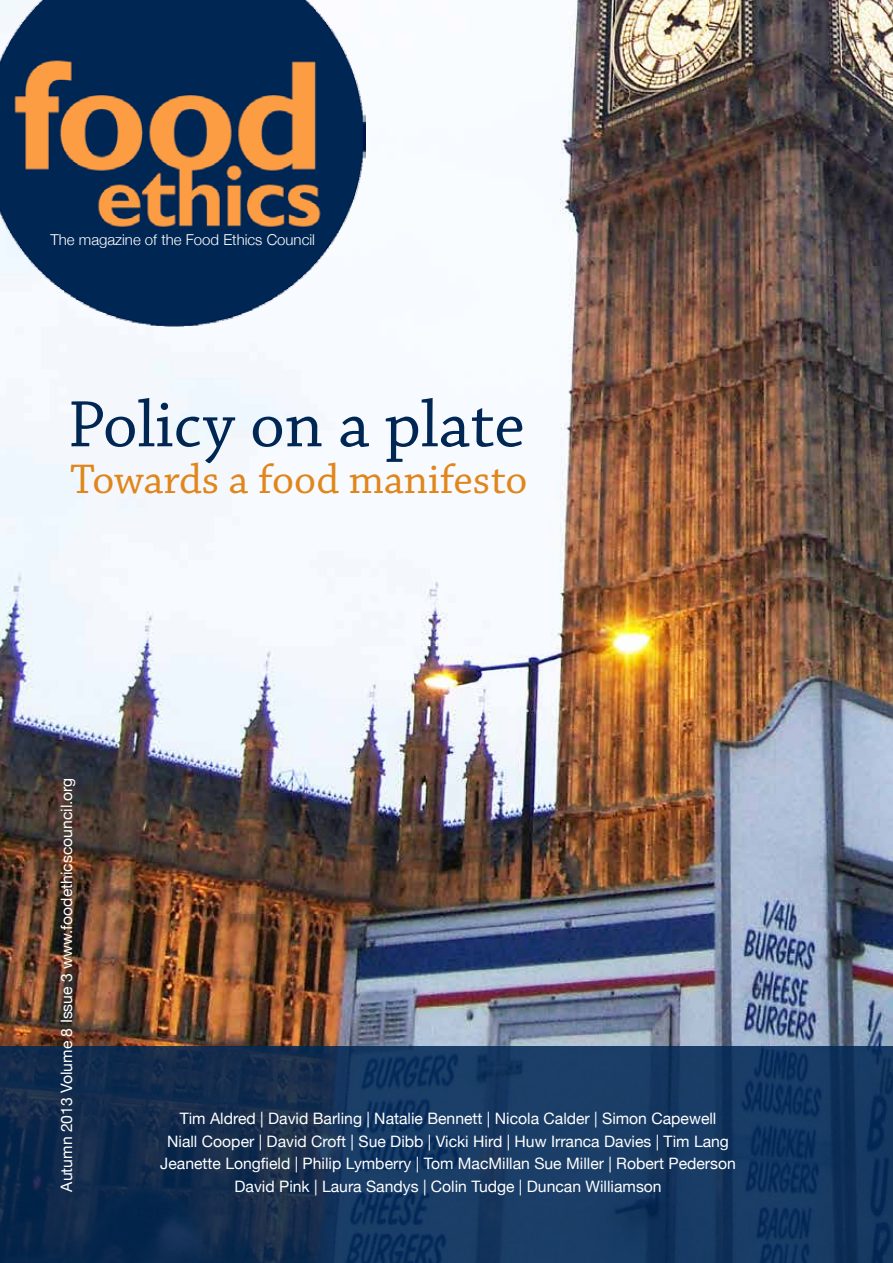
<style>
.page{position:relative;width:893px;height:1263px;background:#fff}
.page>*{position:absolute;margin:0;border:0;box-sizing:border-box;transform-origin:0 0}
.t1{font:69px "Chaparral Pro";color:#002754}
.t2{font:43.5px "Chaparral Pro";color:#e0861b}
.t3{font:15.75px/22.5px "Helvetica Neue";color:#fff;text-align:center}
.t4{font:300 15px "Helvetica Neue";color:#fff}
</style>
<div class="page">
<img style="left:0;top:0;width:893px;height:1046px">
<img style="left:0;top:0;width:365px;height:327px">
<svg style="left:0;top:1046px;width:893px;height:217px;background:#133359"></svg>
<p class="t4" style="left:50px;top:228px;width:266px">The magazine of the Food Ethics Council</p>
<h1 class="t1" style="left:68px;top:386px;width:458px">Policy on a plate</h1>
<h2 class="t2" style="left:70px;top:455px;width:459px">Towards a food manifesto</h2>
<p class="t3" style="left:56px;top:1191px;width:415px;rotate:-90deg">Autumn 2013 Volume 8 Issue 3 www.foodethicscouncil.org</p>
<p class="t3" style="left:160px;top:1108px;width:577px">Tim Aldred | David Barling | Natalie Bennett | Nicola Calder | Simon Capewell<br>Niall Cooper | David Croft | Sue Dibb | Vicki Hird | Huw Irranca Davies | Tim Lang Jeanette Longfield | Philip Lymberry | Tom MacMillan Sue Miller | Robert Pederson David Pink | Laura Sandys | Colin Tudge | Duncan Williamson</p>
</div>
